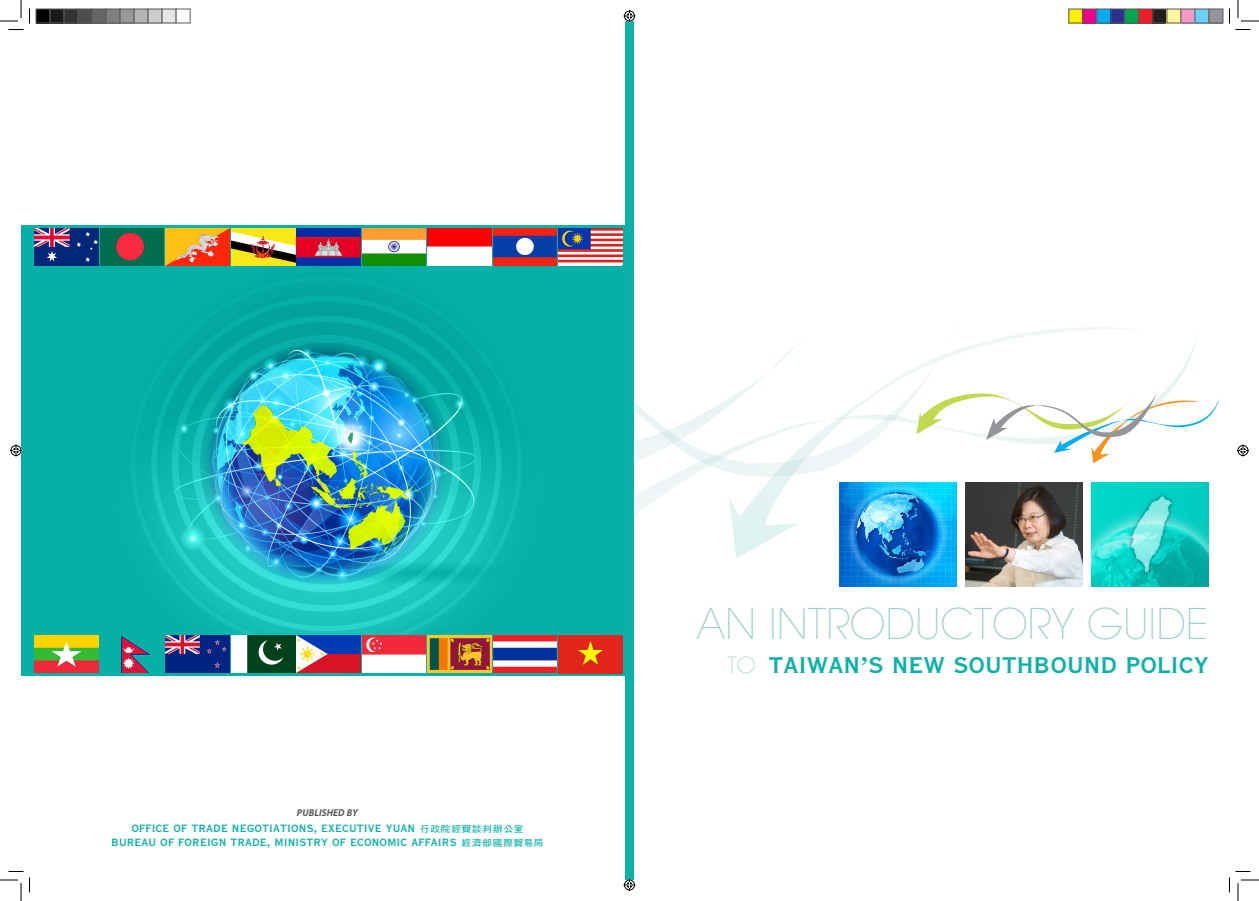
<style>
.page{position:relative;width:1259px;height:901px;background:#fff}
.page>*{position:absolute;margin:0;border:0;box-sizing:border-box;transform-origin:0 0}
.t1{font:200 42px "ITC Avant Garde Std";color:#9ad0cd}
.t2{font:30px "Copperplate Thirty BC";color:#0cb2a8}
.t3{font:14px/14px "Copperplate Thirty BC";letter-spacing:.01em;color:#0cb2a8}
.t4{font:italic 700 10px "Myriad Pro";letter-spacing:.01em;color:#57585a;scale:.95 1}
.s1{font-family:"DF Hei Std W7";font-size:9px}
.s2{font-family:"ITC Avant Garde Std";font-weight:200;font-size:22px;color:#9ad0cd}
</style>
<div class="page">
<img style="left:21px;top:225px;width:604px;height:451px">
<svg style="left:731px;top:327px;width:402px;height:231px"></svg>
<svg style="left:633px;top:332px;width:564px;height:185px"></svg>
<svg style="left:299px;top:319px;width:661px;height:173px"></svg>
<svg style="left:916px;top:392px;width:303px;height:71px"></svg>
<img style="left:100px;top:228px;width:64px;height:38px">
<img style="left:35px;top:228px;width:63px;height:38px">
<img style="left:166px;top:228px;width:63px;height:38px">
<img style="left:362px;top:228px;width:63px;height:37px">
<img style="left:297px;top:228px;width:63px;height:37px">
<img style="left:231px;top:228px;width:64px;height:38px">
<img style="left:427px;top:228px;width:64px;height:37px">
<img style="left:558px;top:228px;width:64px;height:37px">
<img style="left:493px;top:228px;width:63px;height:37px">
<img style="left:121px;top:636px;width:31px;height:37px">
<img style="left:166px;top:636px;width:129px;height:37px">
<img style="left:427px;top:636px;width:64px;height:37px">
<img style="left:35px;top:636px;width:63px;height:37px">
<img style="left:297px;top:636px;width:63px;height:37px">
<img style="left:362px;top:636px;width:63px;height:37px">
<img style="left:493px;top:636px;width:63px;height:37px">
<img style="left:558px;top:636px;width:64px;height:37px">
<img style="left:839px;top:483px;width:117px;height:103px">
<img style="left:1091px;top:483px;width:117px;height:103px">
<img style="left:965px;top:483px;width:117px;height:103px">
<div style="left:625px;top:21px;width:8px;height:859px;background:#0cb2a8"></div>
<svg style="left:1235px;top:29px;width:15px;height:1px"></svg>
<svg style="left:1235px;top:871px;width:15px;height:1px"></svg>
<svg style="left:0;top:0;width:30px;height:30px"></svg>
<svg style="left:0;top:871px;width:30px;height:30px"></svg>
<svg style="left:1237px;top:0;width:21px;height:22px"></svg>
<svg style="left:1237px;top:879px;width:21px;height:22px"></svg>
<svg style="left:623px;top:10px;width:12px;height:12px"></svg>
<svg style="left:623px;top:879px;width:12px;height:12px"></svg>
<svg style="left:10px;top:444px;width:12px;height:12px"></svg>
<svg style="left:1237px;top:444px;width:11px;height:12px"></svg>
<div style="left:36px;top:9px;width:14px;height:14px;background:#000"></div>
<div style="left:36px;top:9px;width:15px;height:15px;border:1px solid #595959"></div>
<div style="left:50px;top:9px;width:14px;height:14px;background:#1a1a1a"></div>
<div style="left:50px;top:9px;width:15px;height:15px;border:1px solid #595959"></div>
<div style="left:64px;top:9px;width:14px;height:14px;background:#333"></div>
<div style="left:64px;top:9px;width:15px;height:15px;border:1px solid #595959"></div>
<div style="left:78px;top:9px;width:14px;height:14px;background:#4d4d4d"></div>
<div style="left:78px;top:9px;width:15px;height:15px;border:1px solid #595959"></div>
<div style="left:92px;top:9px;width:14px;height:14px;background:#666"></div>
<div style="left:92px;top:9px;width:15px;height:15px;border:1px solid #595959"></div>
<div style="left:106px;top:9px;width:14px;height:14px;background:#808080"></div>
<div style="left:106px;top:9px;width:15px;height:15px;border:1px solid #595959"></div>
<div style="left:120px;top:9px;width:14px;height:14px;background:#999"></div>
<div style="left:120px;top:9px;width:15px;height:15px;border:1px solid #595959"></div>
<div style="left:134px;top:9px;width:14px;height:14px;background:#b3b3b3"></div>
<div style="left:134px;top:9px;width:15px;height:15px;border:1px solid #595959"></div>
<div style="left:148px;top:9px;width:14px;height:14px;background:#ccc"></div>
<div style="left:148px;top:9px;width:15px;height:15px;border:1px solid #595959"></div>
<div style="left:162px;top:9px;width:14px;height:14px;background:#e6e6e6"></div>
<div style="left:162px;top:9px;width:15px;height:15px;border:1px solid #595959"></div>
<div style="left:176px;top:9px;width:15px;height:15px;border:1px solid #595959"></div>
<div style="left:1068px;top:9px;width:14px;height:14px;background:#fff101"></div>
<div style="left:1068px;top:9px;width:15px;height:15px;border:1px solid #595959"></div>
<div style="left:1082px;top:9px;width:14px;height:14px;background:#ed028c"></div>
<div style="left:1082px;top:9px;width:15px;height:15px;border:1px solid #595959"></div>
<div style="left:1096px;top:9px;width:14px;height:14px;background:#00aeef"></div>
<div style="left:1096px;top:9px;width:15px;height:15px;border:1px solid #595959"></div>
<div style="left:1110px;top:9px;width:14px;height:14px;background:#2e3092"></div>
<div style="left:1110px;top:9px;width:15px;height:15px;border:1px solid #595959"></div>
<div style="left:1124px;top:9px;width:14px;height:14px;background:#00a54f"></div>
<div style="left:1124px;top:9px;width:15px;height:15px;border:1px solid #595959"></div>
<div style="left:1138px;top:9px;width:14px;height:14px;background:#ee1d23"></div>
<div style="left:1152px;top:9px;width:14px;height:14px;background:#231f20"></div>
<div style="left:1152px;top:9px;width:15px;height:15px;border:1px solid #595959"></div>
<div style="left:1166px;top:9px;width:14px;height:14px;background:#fff79a"></div>
<div style="left:1180px;top:9px;width:14px;height:14px;background:#f499c2"></div>
<div style="left:1194px;top:9px;width:14px;height:14px;background:#6bcff6"></div>
<div style="left:1208px;top:9px;width:14px;height:14px;background:#939598"></div>
<div style="left:1208px;top:9px;width:15px;height:15px;border:1px solid #595959"></div>
<p class="t4" style="left:297px;top:806px;width:65px">PUBLISHED BY</p>
<p class="t3" style="left:111px;top:821px;width:413px;text-indent:20px">Office of Trade Negotiations, executive Yuan <span class="s1">行政院經貿談判辦公室<br></span>Bureau of Foreign Trade, Ministry of Econom</p>
<p class="t3" style="left:396px;top:835px;width:148px">ic Affairs <span class="s1">經濟部國際貿易局</span></p>
<h1 class="t1" style="left:696px;top:599px;width:514px">AN INTRODUCTORY GUIDE</h1>
<h2 class="t2" style="left:727px;top:650px;width:481px"><span class="s2">TO</span> Taiwan’s NEW Southbound policy</h2>
</div>
